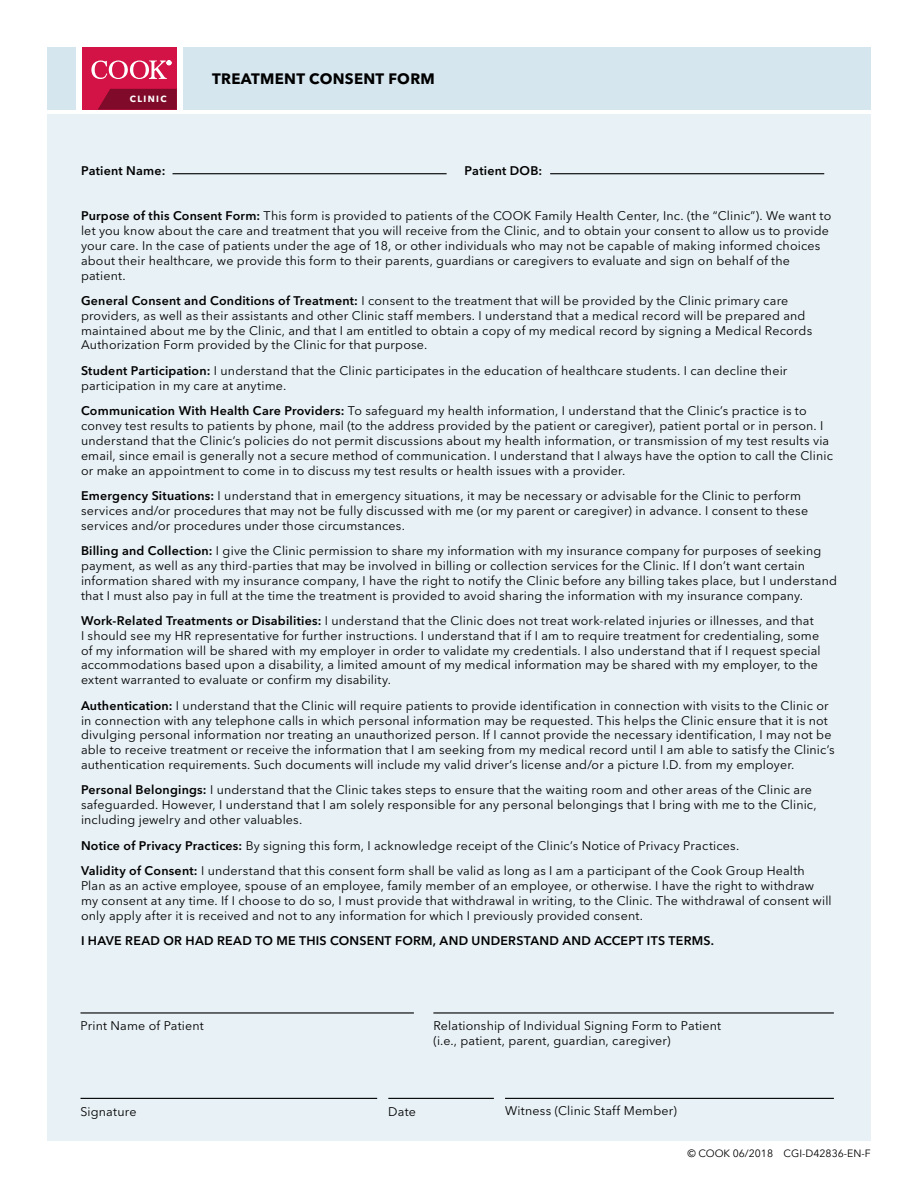
<style>
.page{position:relative;width:918px;height:1188px;background:#fff}
.page>*{position:absolute;margin:0;border:0;box-sizing:border-box;transform-origin:0 0}
.t1{font:700 15px "Avenir Next LT Pro";letter-spacing:.02em;color:#000}
.t2{font:12.45px/14.9px "Avenir Next LT Pro";letter-spacing:.015em;color:#000}
.t3{font:600 12.45px "Avenir Next LT Pro";letter-spacing:.02em;color:#000}
.t4{font:10.5px "Avenir Next LT Pro";color:#000}
.t5{font:700 9px "Avenir Next LT Pro";letter-spacing:.155em;color:#fff}
.s1{font-weight:600}
</style>
<div class="page">
<div style="left:47px;top:114px;width:824px;height:1027px;background:#e8f1f6"></div>
<div style="left:47px;top:47px;width:29px;height:63px;background:#d5e6ef"></div>
<div style="left:183px;top:47px;width:688px;height:63px;background:#d5e6ef"></div>
<hr style="left:81px;top:1012px;width:333px;height:2px;background:#000">
<hr style="left:433px;top:1012px;width:401px;height:2px;background:#000">
<hr style="left:388px;top:1098px;width:106px;height:1px;background:#000">
<hr style="left:81px;top:1098px;width:296px;height:1px;background:#000">
<hr style="left:505px;top:1098px;width:329px;height:1px;background:#000">
<hr style="left:173px;top:173px;width:274px;height:1px;background:#000">
<hr style="left:550px;top:173px;width:274px;height:1px;background:#000">
<div style="left:82px;top:47px;width:95px;height:63px;background:#d31245"></div>
<svg style="left:98px;top:89px;width:79px;height:21px;background:#870a2b"></svg>
<svg style="left:91px;top:61px;width:80px;height:18px"></svg>
<p class="t5" style="left:130px;top:94px;width:38px">CLINIC</p>
<p class="t1" style="left:212px;top:70px;width:224px">TREATMENT CONSENT FORM</p>
<p class="t3" style="left:81px;top:163px;width:86px">Patient Name:</p>
<p class="t3" style="left:465px;top:163px;width:79px">Patient DOB:</p>
<p class="t2" style="left:81px;top:209px;width:752px"><span class="s1">Purpose of this Consent Form:</span> This form is provided to patients of the COOK Family Health Center, Inc. (the “Clinic”). We want to let you know about the care and treatment that you will receive from the Clinic, and to obtain your consent to allow us to provide your care. In the case of patients under the age of 18, or other individuals who may not be capable of making informed choices about their healthcare, we provide this form to their parents, guardians or caregivers to evaluate and sign on behalf of the patient.</p>
<p class="t2" style="left:81px;top:293px;width:733px"><span class="s1">General Consent and Conditions of Treatment:</span> I consent to the treatment that will be provided by the Clinic primary care providers, as well as their assistants and other Clinic staff members. I understand that a medical record will be prepared and maintained about me by the Clinic, and that I am entitled to obtain a copy of my medical record by signing a Medical Records Authorization Form provided by the Clinic for that purpose.</p>
<p class="t2" style="left:81px;top:363px;width:708px"><span class="s1">Student Participation:</span> I understand that the Clinic participates in the education of healthcare students. I can decline their participation in my care at anytime.</p>
<p class="t2" style="left:81px;top:404px;width:753px"><span class="s1">Communication With Health Care Providers:</span> To safeguard my health information, I understand that the Clinic’s practice is to convey test results to patients by phone, mail (to the address provided by the patient or caregiver), patient portal or in person. I understand that the Clinic’s policies do not permit discussions about my health information, or transmission of my test results via email, since email is generally not a secure method of communication. I understand that I always have the option to call the Clinic or make an appointment to come in to discuss my test results or health issues with a provider.</p>
<p class="t2" style="left:81px;top:488px;width:729px"><span class="s1">Emergency Situations:</span> I understand that in emergency situations, it may be necessary or advisable for the Clinic to perform services and/or procedures that may not be fully discussed with me (or my parent or caregiver) in advance. I consent to these services and/or procedures under those circumstances.</p>
<p class="t2" style="left:81px;top:543px;width:758px"><span class="s1">Billing and Collection:</span> I give the Clinic permission to share my information with my insurance company for purposes of seeking payment, as well as any third-parties that may be involved in billing or collection services for the Clinic. If I don’t want certain information shared with my insurance company, I have the right to notify the Clinic before any billing takes place, but I understand that I must also pay in full at the time the treatment is provided to avoid sharing the information with my insurance company.</p>
<p class="t2" style="left:81px;top:613px;width:741px"><span class="s1">Work-Related Treatments or Disabilities:</span> I understand that the Clinic does not treat work-related injuries or illnesses, and that<br>I should see my HR representative for further instructions. I understand that if I am to require treatment for credentialing, some of my information will be shared with my employer in order to validate my credentials. I also understand that if I request special accommodations based upon a disability, a limited amount of my medical information may be shared with my employer, to the extent warranted to evaluate or confirm my disability.</p>
<p class="t2" style="left:81px;top:698px;width:755px"><span class="s1">Authentication:</span> I understand that the Clinic will require patients to provide identification in connection with visits to the Clinic or in connection with any telephone calls in which personal information may be requested. This helps the Clinic ensure that it is not divulging personal information nor treating an unauthorized person. If I cannot provide the necessary identification, I may not be able to receive treatment or receive the information that I am seeking from my medical record until I am able to satisfy the Clinic’s authentication requirements. Such documents will include my valid driver’s license and/or a picture I.D. from my employer.</p>
<p class="t2" style="left:81px;top:783px;width:737px"><span class="s1">Personal Belongings:</span> I understand that the Clinic takes steps to ensure that the waiting room and other areas of the Clinic are safeguarded. However, I understand that I am solely responsible for any personal belongings that I bring with me to the Clinic, including jewelry and other valuables.</p>
<p class="t2" style="left:81px;top:833px;width:725px;line-height:25.5px"><span class="s1">Notice of Privacy Practices:</span> By signing this form, I acknowledge receipt of the Clinic’s Notice of Privacy Practices.<br><span class="s1">Validity of Consent:</span> I understand that this consent form shall be valid as long as I am a participant of the Cook Group Health</p>
<p class="t2" style="left:81px;top:878px;width:752px">Plan as an active employee, spouse of an employee, family member of an employee, or otherwise. I have the right to withdraw my consent at any time. If I choose to do so, I must provide that withdrawal in writing, to the Clinic. The withdrawal of consent will only apply after it is received and not to any information for which I previously provided consent.</p>
<p class="t3" style="left:81px;top:933px;width:635px">I HAVE READ OR HAD READ TO ME THIS CONSENT FORM, AND UNDERSTAND AND ACCEPT ITS TERMS.</p>
<p class="t2" style="left:81px;top:1018px;width:125px">Print Name of Patient</p>
<p class="t2" style="left:433px;top:1018px;width:289px">Relationship of Individual Signing Form to Patient (i.e., patient, parent, guardian, caregiver)</p>
<p class="t2" style="left:81px;top:1104px;width:57px">Signature</p>
<p class="t2" style="left:388px;top:1104px;width:29px">Date</p>
<p class="t2" style="left:505px;top:1103px;width:173px">Witness (Clinic Staff Member)</p>
<p class="t4" style="left:687px;top:1147px;width:185px">© COOK 06/2018 CGI-D42836-EN-F</p>
</div>
